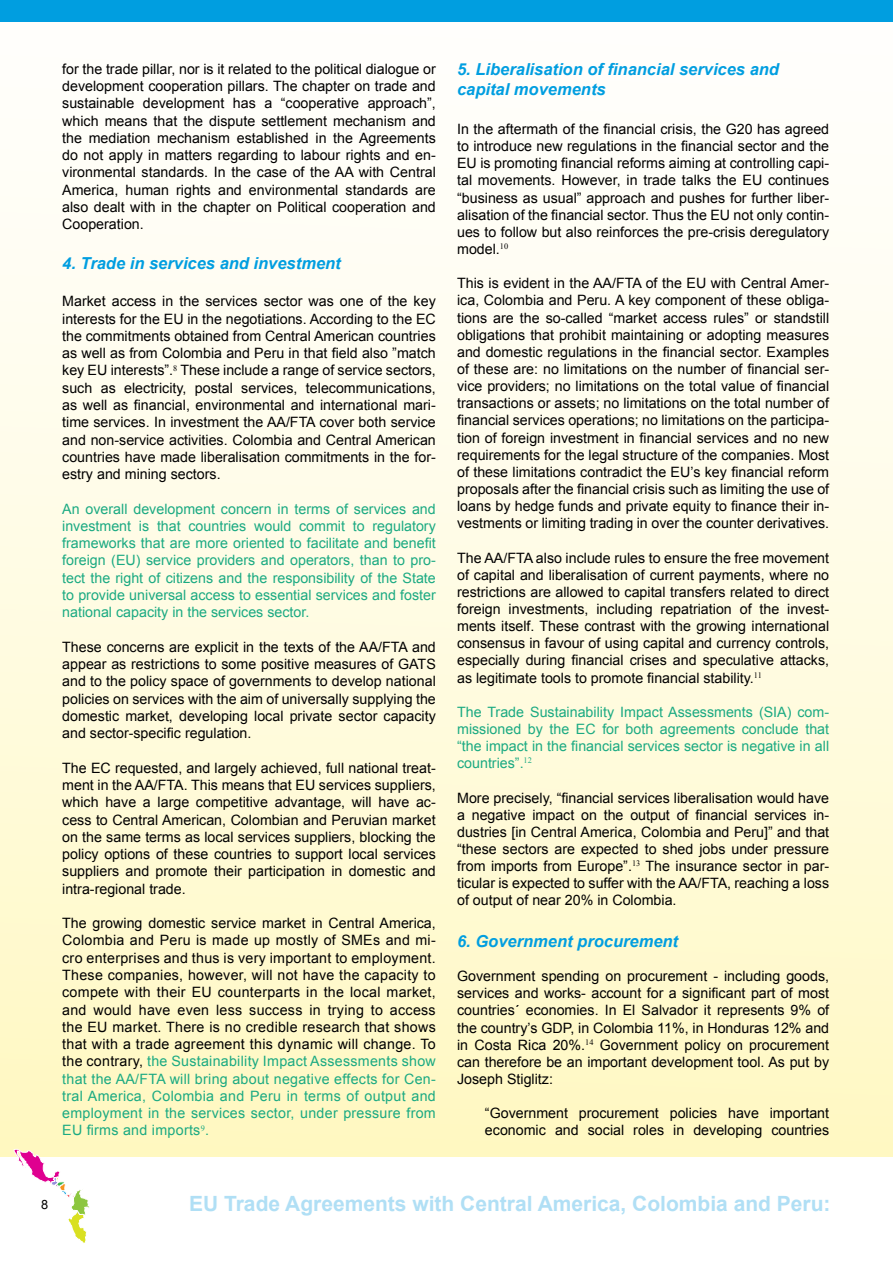
<style>
.page{position:relative;width:893px;height:1263px;background:#fff}
.page>*{position:absolute;margin:0;border:0;box-sizing:border-box;transform-origin:0 0}
.t1{font:700 21px "Arial";color:#b0dff5}
.t2{font:italic 700 16.5px/19.8px "Arial";color:#009ee0}
.t3{font:14.25px/17.2px "Arial";color:#000;text-align:justify}
.t4{font:14.25px/17.2px "Arial";color:#1baa82;text-align:justify}
.t5{font:12.75px "Arial";color:#000}
.s1{color:#1baa82}
</style>
<div class="page">
<div style="left:0;top:0;width:893px;height:1156px;background:linear-gradient(to bottom,#fff,#fff8c4)"></div>
<svg style="left:14px;top:1149px;width:76px;height:94px"></svg>
<div style="left:0;top:0;width:893px;height:21px;background:#009ee0"></div>
<p class="t3" style="left:62px;top:60px;width:375px">for the trade pillar, nor is it related to the political dialogue or development cooperation pillars. The chapter on trade and sustainable development has a “cooperative approach”, which means that the dispute settlement mechanism and the mediation mechanism established in the Agreements do not apply in matters regarding to labour rights and en&shy;vironmental standards. In the case of the AA with Central America, human rights and environmental standards are also dealt with in the chapter on Political cooperation and Cooperation.</p>
<p class="t2" style="left:62px;top:254px;width:280px">4. Trade in services and investment</p>
<p class="t3" style="left:62px;top:293px;width:375px">Market access in the services sector was one of the key interests for the EU in the negotiations. According to the EC the commitments obtained from Central American countries as well as from Colombia and Peru in that field also ”match key EU interests”.<sup>8</sup> These include a range of service sectors, such as electricity, postal services, telecommunications, as well as financial, environmental and international mari&shy;time services. In investment the AA/FTA cover both service and non-service activities. Colombia and Central American countries have made liberalisation commitments in the for&shy;estry and mining sectors.</p>
<p class="t4" style="left:62px;top:500px;width:375px">An overall development concern in terms of services and investment is that countries would commit to regulatory frameworks that are more oriented to facilitate and benefit foreign (EU) service providers and operators, than to pro&shy;tect the right of citizens and the responsibility of the State to provide universal access to essential services and foster national capacity in the services sector.</p>
<p class="t3" style="left:62px;top:638px;width:375px">These concerns are explicit in the texts of the AA/FTA and appear as restrictions to some positive measures of GATS and to the policy space of governments to develop national policies on services with the aim of universally supplying the domestic market, developing local private sector capacity and sector-specific regulation.</p>
<p class="t3" style="left:62px;top:759px;width:375px">The EC requested, and largely achieved, full national treat&shy;ment in the AA/FTA. This means that EU services suppliers, which have a large competitive advantage, will have ac&shy;cess to Central American, Colombian and Peruvian market on the same terms as local services suppliers, blocking the policy options of these countries to support local services suppliers and promote their participation in domestic and intra-regional trade.</p>
<p class="t3" style="left:62px;top:915px;width:375px">The growing domestic service market in Central America, Colombia and Peru is made up mostly of SMEs and mi&shy;cro enterprises and thus is very important to employment.<br>These companies, however, will not have the capacity to compete with their EU counterparts in the local market, and would have even less success in trying to access the EU market. There is no credible research that shows that with a trade agreement this dynamic will change. To the contrary, <span class="s1">the Sustainability Impact Assessments show that the AA/FTA will bring about negative effects for Cen&shy;tral America, Colombia and Peru in terms of output and employment in the services sector, under pressure from EU firms and imports</span><sup>9</sup><span class="s1">.</span></p>
<p class="t2" style="left:457px;top:60px;width:323px">5. Liberalisation of financial services and capital movements</p>
<p class="t3" style="left:457px;top:121px;width:374px">In the aftermath of the financial crisis, the G20 has agreed to introduce new regulations in the financial sector and the EU is promoting financial reforms aiming at controlling capi&shy;tal movements. However, in trade talks the EU continues “business as usual” approach and pushes for further liber&shy;alisation of the financial sector. Thus the EU not only contin&shy;ues to follow but also reinforces the pre-crisis deregulatory model.<sup>10</sup></p>
<p class="t3" style="left:457px;top:275px;width:374px">This is evident in the AA/FTA of the EU with Central Amer&shy;ica, Colombia and Peru. A key component of these obliga&shy;tions are the so-called “market access rules” or standstill obligations that prohibit maintaining or adopting measures and domestic regulations in the financial sector. Examples of these are: no limitations on the number of financial ser&shy;vice providers; no limitations on the total value of financial transactions or assets; no limitations on the total number of financial services operations; no limitations on the participa&shy;tion of foreign investment in financial services and no new requirements for the legal structure of the companies. Most of these limitations contradict the EU’s key financial reform proposals after the financial crisis such as limiting the use of loans by hedge funds and private equity to finance their in&shy;vestments or limiting trading in over the counter derivatives.</p>
<p class="t3" style="left:457px;top:549px;width:374px">The AA/FTA also include rules to ensure the free movement of capital and liberalisation of current payments, where no restrictions are allowed to capital transfers related to direct foreign investments, including repatriation of the invest&shy;ments itself. These contrast with the growing international consensus in favour of using capital and currency controls, especially during financial crises and speculative attacks, as legitimate tools to promote financial stability.<sup>11</sup></p>
<p class="t4" style="left:457px;top:703px;width:374px">The Trade Sustainability Impact Assessments (SIA) com&shy;missioned by the EC for both agreements conclude that “the impact in the financial services sector is negative in all countries”.<sup>12</sup></p>
<p class="t3" style="left:457px;top:789px;width:374px">More precisely, “financial services liberalisation would have a negative impact on the output of financial services in&shy;dustries [in Central America, Colombia and Peru]” and that “these sectors are expected to shed jobs under pressure from imports from Europe”.<sup>13</sup> The insurance sector in par&shy;ticular is expected to suffer with the AA/FTA, reaching a loss of output of near 20% in Colombia.</p>
<p class="t2" style="left:457px;top:932px;width:222px">6. Government procurement</p>
<p class="t3" style="left:457px;top:968px;width:374px">Government spending on procurement - including goods, services and works- account for a significant part of most countries´ economies. In El Salvador it represents 9% of the country’s GDP, in Colombia 11%, in Honduras 12% and in Costa Rica 20%.<sup>14</sup> Government policy on procurement can therefore be an important development tool. As put by Joseph Stiglitz:</p>
<p class="t3" style="left:485px;top:1105px;width:346px">“Government procurement policies have important economic and social roles in developing countries</p>
<p class="t5" style="left:41px;top:1196px;width:9px">8</p>
<h1 class="t1" style="left:189px;top:1190px;width:643px">EU Trade Agreements with Central America, Colombia and Peru:</h1>
</div>
